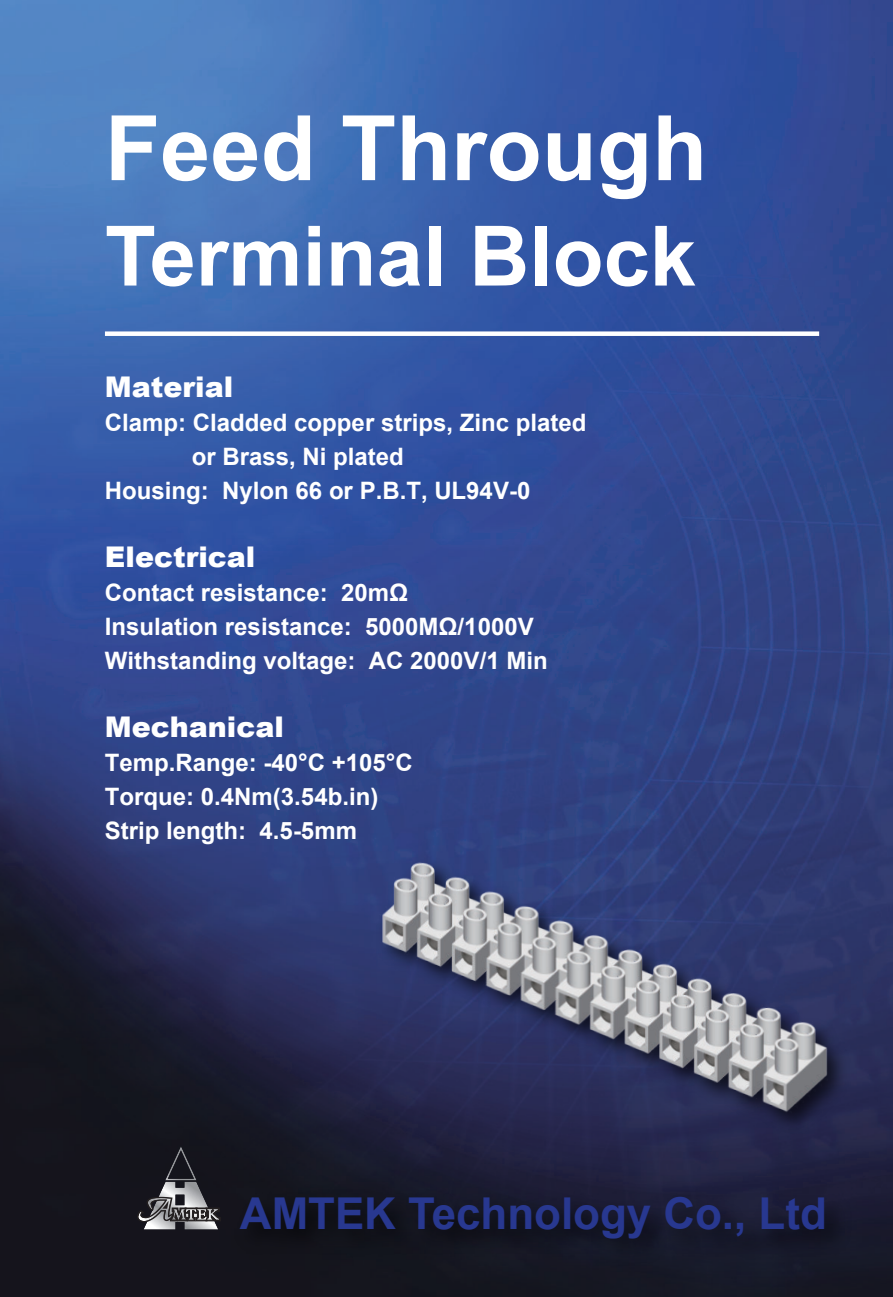
<style>
.page{position:relative;width:893px;height:1297px;background:#fff}
.page>*{position:absolute;margin:0;border:0;box-sizing:border-box;transform-origin:0 0}
.t1{font:700 90.3px "Arial";color:#fff}
.t2{font:700 83.25px "Arial";color:#fff}
.t3{font:700 43.95px "Arial";color:#283890}
.t4{font:900 28.5px "Arial";color:#fff}
.t5{font:700 24px/33.9px "Arial";color:#fff}
</style>
<div class="page">
<img style="left:0;top:0;width:893px;height:1296px">
<img style="left:372px;top:853px;width:483px;height:287px">
<img style="left:368px;top:845px;width:467px;height:281px">
<img style="left:228px;top:1179px;width:632px;height:99px">
<div style="left:105px;top:331px;width:714px;height:5px;background:#fff"></div>
<svg style="left:137px;top:1146px;width:84px;height:83px;background:#46464c"></svg>
<h1 class="t1" style="left:105px;top:114px;width:604px">Feed Through</h1>
<h2 class="t2" style="left:105px;top:225px;width:593px">Terminal Block</h2>
<p class="t4" style="left:105px;top:371px;width:130px">Material</p>
<p class="t5" style="left:105px;top:408px;width:483px">Clamp: Cladded copper strips, Zinc plated</p>
<p class="t5" style="left:192px;top:442px;width:214px">or Brass, Ni plated</p>
<p class="t5" style="left:105px;top:476px;width:427px">Housing: Nylon 66 or P.B.T, UL94V-0</p>
<p class="t4" style="left:105px;top:540px;width:152px">Electrical</p>
<p class="t5" style="left:105px;top:576px;width:444px">Contact resistance: 20mΩ<br>Insulation resistance: 5000MΩ/1000V<br>Withstanding voltage: AC 2000V/1 Min</p>
<p class="t4" style="left:105px;top:710px;width:180px">Mechanical</p>
<p class="t5" style="left:105px;top:745px;width:309px">Temp.Range: -40°C +105°C<br>Torque: 0.4Nm(3.54b.in)<br>Strip length: 4.5-5mm</p>
<h3 class="t3" style="left:240px;top:1197px;width:588px">AMTEK Technology Co., Ltd</h3>
</div>
